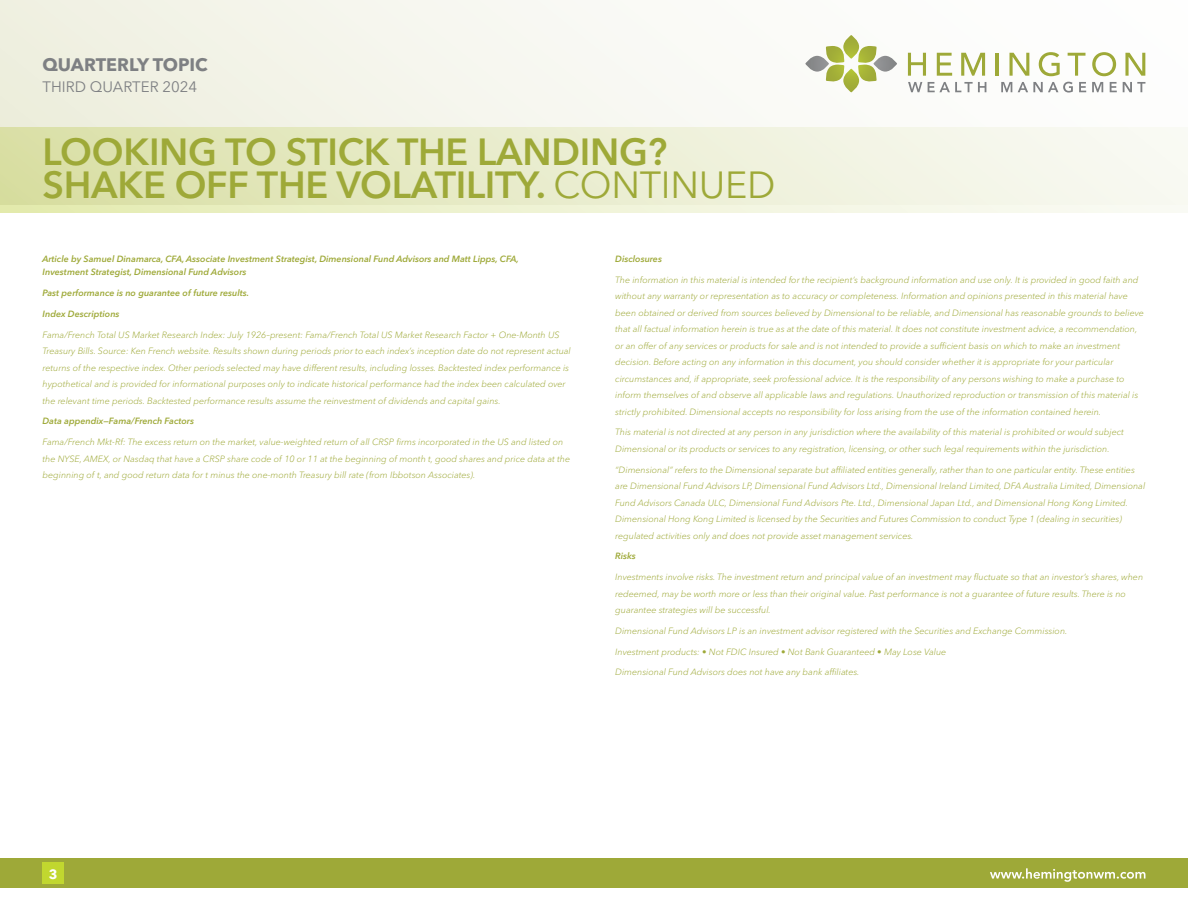
<style>
.page{position:relative;width:1188px;height:918px;background:#fff}
.page>*{position:absolute;margin:0;border:0;box-sizing:border-box;transform-origin:0 0}
.t1{font:600 37.5px/33px "Avenir Next LT Pro";letter-spacing:-.005em;color:#9ea938}
.t2{font:700 18px "Avenir Next LT Pro";color:#7e8083}
.t3{font:15px "Avenir Next LT Pro";color:#7e8083}
.t4{font:700 13.5px "Avenir Next LT Pro";color:#fff}
.t5{font:italic 300 9px/16.5px "Avenir Next LT Pro";color:#9ea938}
.t6{font:italic 600 9px/13.5px "Avenir Next LT Pro";color:#9ea938}
.s1{font-weight:400}
</style>
<div class="page">
<svg style="left:0;top:204px;width:1188px;height:9px;background:#eef2d4"></svg>
<svg style="left:0;top:0;width:1188px;height:204px"></svg>
<svg style="left:805px;top:35px;width:92px;height:57px"></svg>
<svg style="left:908px;top:53px;width:18px;height:23px"></svg>
<svg style="left:937px;top:53px;width:15px;height:23px"></svg>
<svg style="left:961px;top:53px;width:24px;height:23px"></svg>
<hr style="left:996px;top:53px;width:3px;height:23px;background:#9ea938">
<svg style="left:1010px;top:53px;width:19px;height:23px"></svg>
<svg style="left:1039px;top:52px;width:21px;height:24px"></svg>
<svg style="left:1068px;top:53px;width:17px;height:23px"></svg>
<svg style="left:1092px;top:52px;width:24px;height:24px"></svg>
<svg style="left:1125px;top:53px;width:20px;height:23px"></svg>
<svg style="left:908px;top:82px;width:14px;height:10px"></svg>
<svg style="left:928px;top:82px;width:58px;height:10px"></svg>
<svg style="left:1001px;top:82px;width:11px;height:10px"></svg>
<svg style="left:1018px;top:82px;width:55px;height:11px"></svg>
<svg style="left:1079px;top:82px;width:7px;height:10px"></svg>
<svg style="left:1092px;top:82px;width:11px;height:10px"></svg>
<svg style="left:1110px;top:82px;width:7px;height:10px"></svg>
<svg style="left:1123px;top:82px;width:22px;height:10px"></svg>
<div style="left:0;top:858px;width:1188px;height:30px;background:#9ea938"></div>
<svg style="left:990px;top:868px;width:155px;height:14px"></svg>
<div style="left:43px;top:863px;width:21px;height:21px;background:#c1d72f"></div>
<h2 class="t2" style="left:43px;top:54px;width:167px">QUARTERLY TOPIC</h2>
<h3 class="t3" style="left:43px;top:78px;width:156px">THIRD QUARTER 2024</h3>
<h1 class="t1" style="left:43px;top:135px;width:734px">LOOKING TO STICK THE LANDING?<br>SHAKE OFF THE VOLATILITY. <span class="s1">CONTINUED</span></h1>
<p class="t6" style="left:43px;top:252px;width:478px">Article by Samuel Dinamarca, CFA, Associate Investment Strategist, Dimensional Fund Advisors and Matt Lipps, CFA,<br>Investment Strategist, Dimensional Fund Advisors</p>
<p class="t6" style="left:43px;top:286px;width:208px">Past performance is no guarantee of future results.</p>
<p class="t6" style="left:43px;top:307px;width:79px">Index Descriptions</p>
<p class="t5" style="left:43px;top:326px;width:530px">Fama/French Total US Market Research Index: July 1926–present: Fama/French Total US Market Research Factor + One-Month US Treasury Bills. Source: Ken French website. Results shown during periods prior to each index’s inception date do not represent actual returns of the respective index. Other periods selected may have different results, including losses. Backtested index performance is hypothetical and is provided for informational purposes only to indicate historical performance had the index been calculated over the relevant time periods. Backtested performance results assume the reinvestment of dividends and capital gains.</p>
<p class="t6" style="left:43px;top:414px;width:153px">Data appendix—Fama/French Factors</p>
<p class="t5" style="left:43px;top:434px;width:529px">Fama/French Mkt-Rf: The excess return on the market, value-weighted return of all CRSP firms incorporated in the US and listed on the NYSE, AMEX, or Nasdaq that have a CRSP share code of 10 or 11 at the beginning of month t, good shares and price data at the beginning of t, and good return data for t minus the one-month Treasury bill rate (from Ibbotson Associates).</p>
<p class="t6" style="left:615px;top:252px;width:48px">Disclosures</p>
<p class="t5" style="left:615px;top:271px;width:530px">The information in this material is intended for the recipient’s background information and use only. It is provided in good faith and without any warranty or representation as to accuracy or completeness. Information and opinions presented in this material have been obtained or derived from sources believed by Dimensional to be reliable, and Dimensional has reasonable grounds to believe that all factual information herein is true as at the date of this material. It does not constitute investment advice, a recommendation, or an offer of any services or products for sale and is not intended to provide a sufficient basis on which to make an investment decision. Before acting on any information in this document, you should consider whether it is appropriate for your particular circumstances and, if appropriate, seek professional advice. It is the responsibility of any persons wishing to make a purchase to inform themselves of and observe all applicable laws and regulations. Unauthorized reproduction or transmission of this material is strictly prohibited. Dimensional accepts no responsibility for loss arising from the use of the information contained herein.</p>
<p class="t5" style="left:615px;top:424px;width:510px">This material is not directed at any person in any jurisdiction where the availability of this material is prohibited or would subject<br>Dimensional or its products or services to any registration, licensing, or other such legal requirements within the jurisdiction.</p>
<p class="t5" style="left:615px;top:461px;width:531px">“Dimensional” refers to the Dimensional separate but affiliated entities generally, rather than to one particular entity. These entities are Dimensional Fund Advisors LP, Dimensional Fund Advisors Ltd., Dimensional Ireland Limited, DFA Australia Limited, Dimensional Fund Advisors Canada ULC, Dimensional Fund Advisors Pte. Ltd., Dimensional Japan Ltd., and Dimensional Hong Kong Limited.<br>Dimensional Hong Kong Limited is licensed by the Securities and Futures Commission to conduct Type 1 (dealing in securities) regulated activities only and does not provide asset management services.</p>
<p class="t6" style="left:615px;top:549px;width:22px">Risks</p>
<p class="t5" style="left:615px;top:569px;width:529px">Investments involve risks. The investment return and principal value of an investment may fluctuate so that an investor’s shares, when redeemed, may be worth more or less than their original value. Past performance is not a guarantee of future results. There is no guarantee strategies will be successful.</p>
<p class="t5" style="left:615px;top:623px;width:454px">Dimensional Fund Advisors LP is an investment advisor registered with the Securities and Exchange Commission.</p>
<p class="t5" style="left:615px;top:643px;width:333px">Investment products: • Not FDIC Insured • Not Bank Guaranteed • May Lose Value</p>
<p class="t5" style="left:615px;top:664px;width:246px">Dimensional Fund Advisors does not have any bank affiliates.</p>
<h3 class="t4" style="left:49px;top:866px;width:10px">3</h3>
</div>
